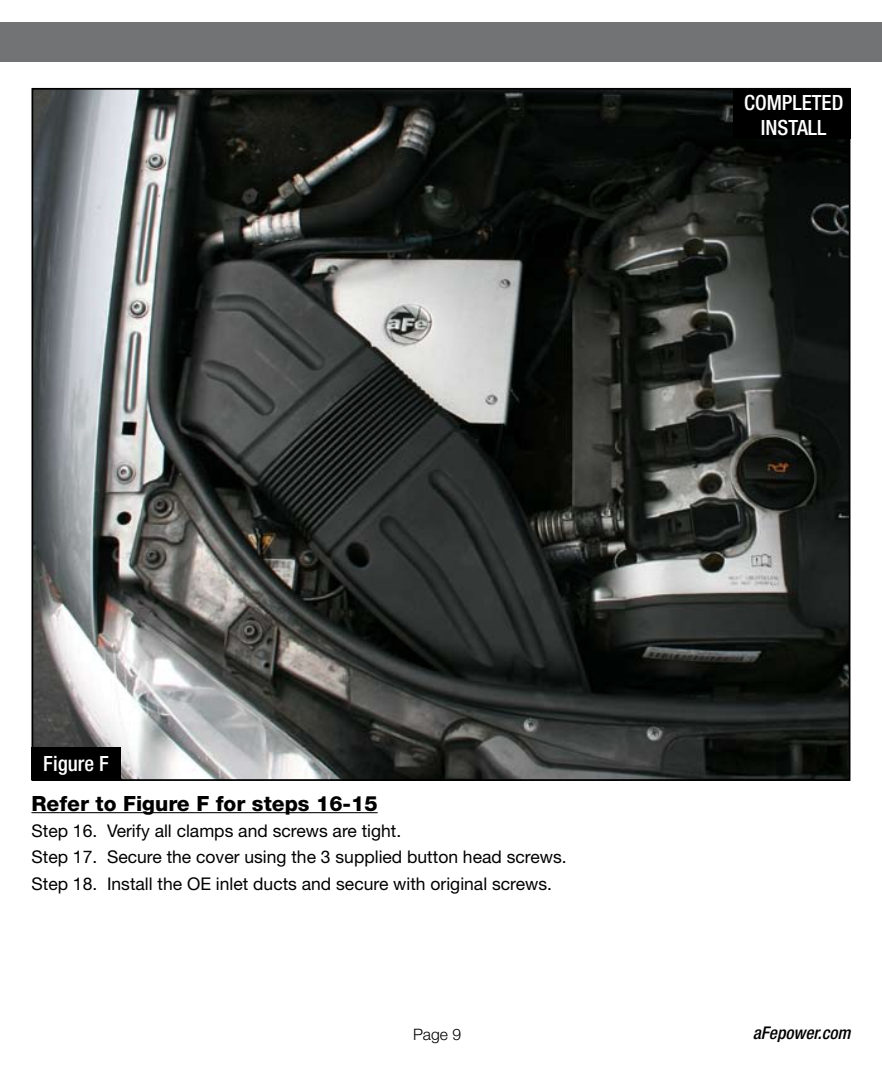
<style>
.page{position:relative;width:882px;height:1071px;background:#fff}
.page>*{position:absolute;margin:0;border:0;box-sizing:border-box;transform-origin:0 0}
.t1{font:800 21px "Helvetica Neue";color:#000}
.t2{font:500 condensed 21px/25.2px "Helvetica Neue";color:#fff;text-align:center}
.t3{font:17.5px/26.2px "Helvetica Neue";color:#000}
.t4{font:italic 500 condensed 17.5px "Helvetica Neue";color:#000}
.t5{font:300 15.75px "Helvetica Neue";color:#000}
</style>
<div class="page">
<div style="left:0;top:23px;width:882px;height:39px;background:#717375"></div>
<img style="left:34px;top:91px;width:813px;height:687px">
<hr style="left:31px;top:812px;width:347px;height:1px;background:#000">
<div style="left:31px;top:747px;width:90px;height:33px;background:#000"></div>
<div style="left:733px;top:89px;width:118px;height:50px;background:#000"></div>
<p class="t2" style="left:744px;top:90px;width:101px">COMPLETED<br>INSTALL</p>
<p class="t2" style="left:43px;top:751px;width:67px">Figure F</p>
<p class="t1" style="left:31px;top:791px;width:348px">Refer to Figure F for steps 16-15</p>
<p class="t3" style="left:31px;top:818px;width:537px">Step 16. Verify all clamps and screws are tight.<br>Step 17. Secure the cover using the 3 supplied button head screws.<br>Step 18. Install the OE inlet ducts and secure with original screws.</p>
<p class="t5" style="left:413px;top:1024px;width:50px">Page 9</p>
<p class="t4" style="left:753px;top:1023px;width:99px">aFepower.com</p>
</div>
